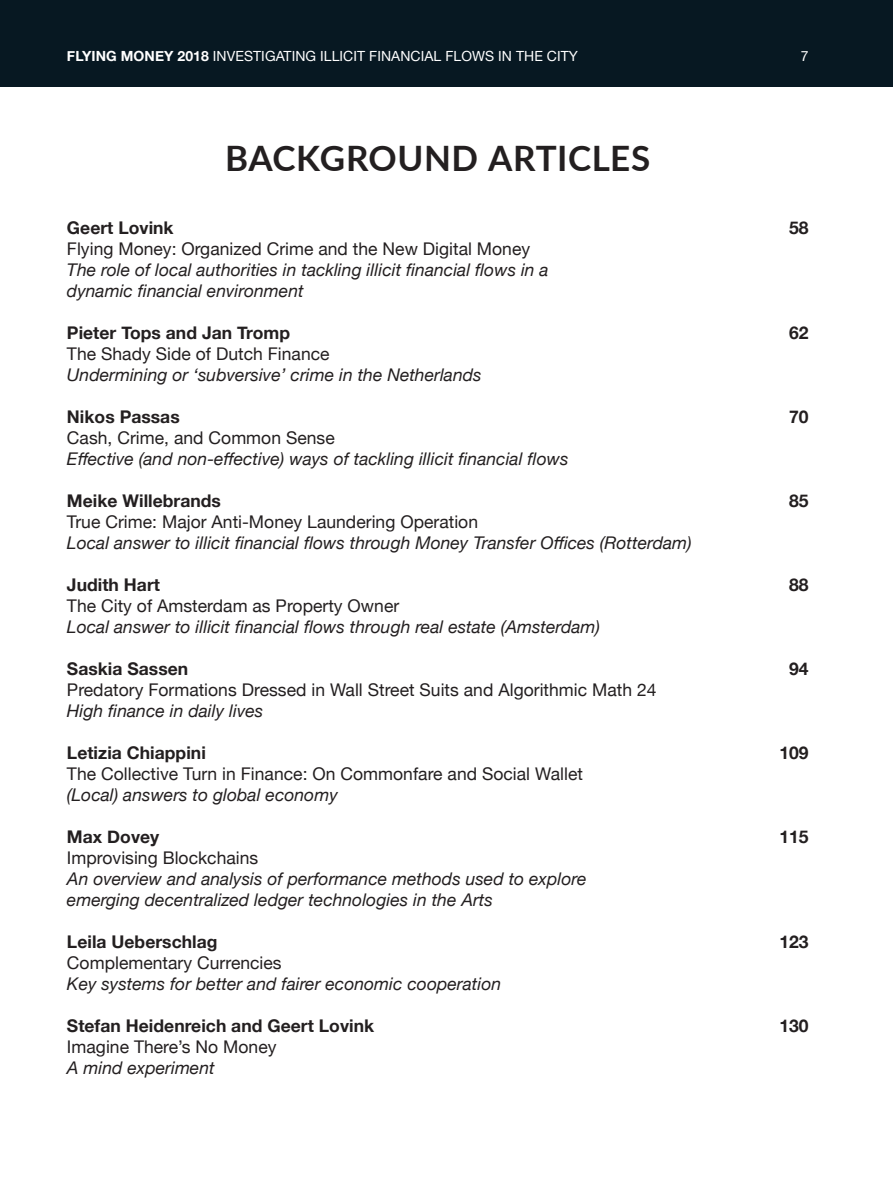
<style>
.page{position:relative;width:893px;height:1191px;background:#fff}
.page>*{position:absolute;margin:0;border:0;box-sizing:border-box;transform-origin:0 0}
.Kop_1{font:700 35px "Lato";letter-spacing:.01em;color:#231f20}
.Bodytekst{font:italic 17.5px "Helvetica Neue";color:#231f20}
.Bodytekst-2{font:17.5px "Helvetica Neue";color:#231f20}
.Bodytekst-3{font:700 17.5px "Helvetica Neue";color:#231f20}
.t1{font:14px "Helvetica Neue";letter-spacing:.005em;color:#fff}
.s1{font-weight:700}
</style>
<div class="page">
<div style="left:0;top:0;width:893px;height:87px;background:#071822"></div>
<p class="t1" style="left:67px;top:46px;width:512px"><span class="s1">FLYING MONEY 2018</span> INVESTIGATING ILLICIT FINANCIAL FLOWS IN THE CITY</p>
<p class="t1" style="left:801px;top:46px;width:9px">7</p>
<p class="Kop_1" style="left:225px;top:132px;width:426px">BACKGROUND ARTICLES</p>
<p class="Bodytekst-3" style="left:67px;top:214px;width:108px">Geert Lovink</p>
<p class="Bodytekst-3" style="left:789px;top:214px;width:21px">58</p>
<p class="Bodytekst-2" style="left:67px;top:236px;width:465px">Flying Money: Organized Crime and the New Digital Money</p>
<p class="Bodytekst" style="left:67px;top:257px;width:483px">The role of local authorities in tackling illicit financial flows in a</p>
<p class="Bodytekst" style="left:67px;top:278px;width:238px">dynamic financial environment</p>
<p class="Bodytekst-3" style="left:67px;top:319px;width:225px">Pieter Tops and Jan Tromp</p>
<p class="Bodytekst-3" style="left:789px;top:319px;width:21px">62</p>
<p class="Bodytekst-2" style="left:67px;top:341px;width:264px">The Shady Side of Dutch Finance</p>
<p class="Bodytekst" style="left:67px;top:362px;width:416px">Undermining or ‘subversive’ crime in the Netherlands</p>
<p class="Bodytekst-3" style="left:67px;top:403px;width:114px">Nikos Passas</p>
<p class="Bodytekst-3" style="left:789px;top:403px;width:21px">70</p>
<p class="Bodytekst-2" style="left:67px;top:425px;width:269px">Cash, Crime, and Common Sense</p>
<p class="Bodytekst" style="left:67px;top:446px;width:503px">Effective (and non-effective) ways of tackling illicit financial flows</p>
<p class="Bodytekst-3" style="left:67px;top:487px;width:156px">Meike Willebrands</p>
<p class="Bodytekst-3" style="left:789px;top:487px;width:21px">85</p>
<p class="Bodytekst-2" style="left:67px;top:509px;width:413px">True Crime: Major Anti-Money Laundering Operation</p>
<p class="Bodytekst" style="left:67px;top:530px;width:626px">Local answer to illicit financial flows through Money Transfer Offices (Rotterdam)</p>
<p class="Bodytekst-3" style="left:67px;top:571px;width:95px">Judith Hart</p>
<p class="Bodytekst-3" style="left:789px;top:571px;width:21px">88</p>
<p class="Bodytekst-2" style="left:67px;top:593px;width:334px">The City of Amsterdam as Property Owner</p>
<p class="Bodytekst" style="left:67px;top:614px;width:534px">Local answer to illicit financial flows through real estate (Amsterdam)</p>
<p class="Bodytekst-3" style="left:67px;top:655px;width:123px">Saskia Sassen</p>
<p class="Bodytekst-3" style="left:789px;top:655px;width:21px">94</p>
<p class="Bodytekst-2" style="left:67px;top:677px;width:591px">Predatory Formations Dressed in Wall Street Suits and Algorithmic Math 24</p>
<p class="Bodytekst" style="left:67px;top:698px;width:198px">High finance in daily lives</p>
<p class="Bodytekst-3" style="left:67px;top:739px;width:140px">Letizia Chiappini</p>
<p class="Bodytekst-3" style="left:779px;top:739px;width:31px">109</p>
<p class="Bodytekst-2" style="left:67px;top:761px;width:517px">The Collective Turn in Finance: On Commonfare and Social Wallet</p>
<p class="Bodytekst" style="left:67px;top:782px;width:272px">(Local) answers to global economy</p>
<p class="Bodytekst-3" style="left:67px;top:823px;width:94px">Max Dovey</p>
<p class="Bodytekst-3" style="left:779px;top:823px;width:31px">115</p>
<p class="Bodytekst-2" style="left:67px;top:845px;width:193px">Improvising Blockchains</p>
<p class="Bodytekst" style="left:67px;top:866px;width:521px">An overview and analysis of performance methods used to explore</p>
<p class="Bodytekst" style="left:67px;top:887px;width:427px">emerging decentralized ledger technologies in the Arts</p>
<p class="Bodytekst-3" style="left:67px;top:928px;width:152px">Leila Ueberschlag</p>
<p class="Bodytekst-3" style="left:779px;top:928px;width:31px">123</p>
<p class="Bodytekst-2" style="left:67px;top:950px;width:216px">Complementary Currencies</p>
<p class="Bodytekst" style="left:67px;top:971px;width:436px">Key systems for better and fairer economic cooperation</p>
<p class="Bodytekst-3" style="left:67px;top:1012px;width:309px">Stefan Heidenreich and Geert Lovink</p>
<p class="Bodytekst-3" style="left:779px;top:1012px;width:31px">130</p>
<p class="Bodytekst-2" style="left:67px;top:1034px;width:211px">Imagine There’s No Money</p>
<p class="Bodytekst" style="left:67px;top:1055px;width:149px">A mind experiment</p>
</div>
